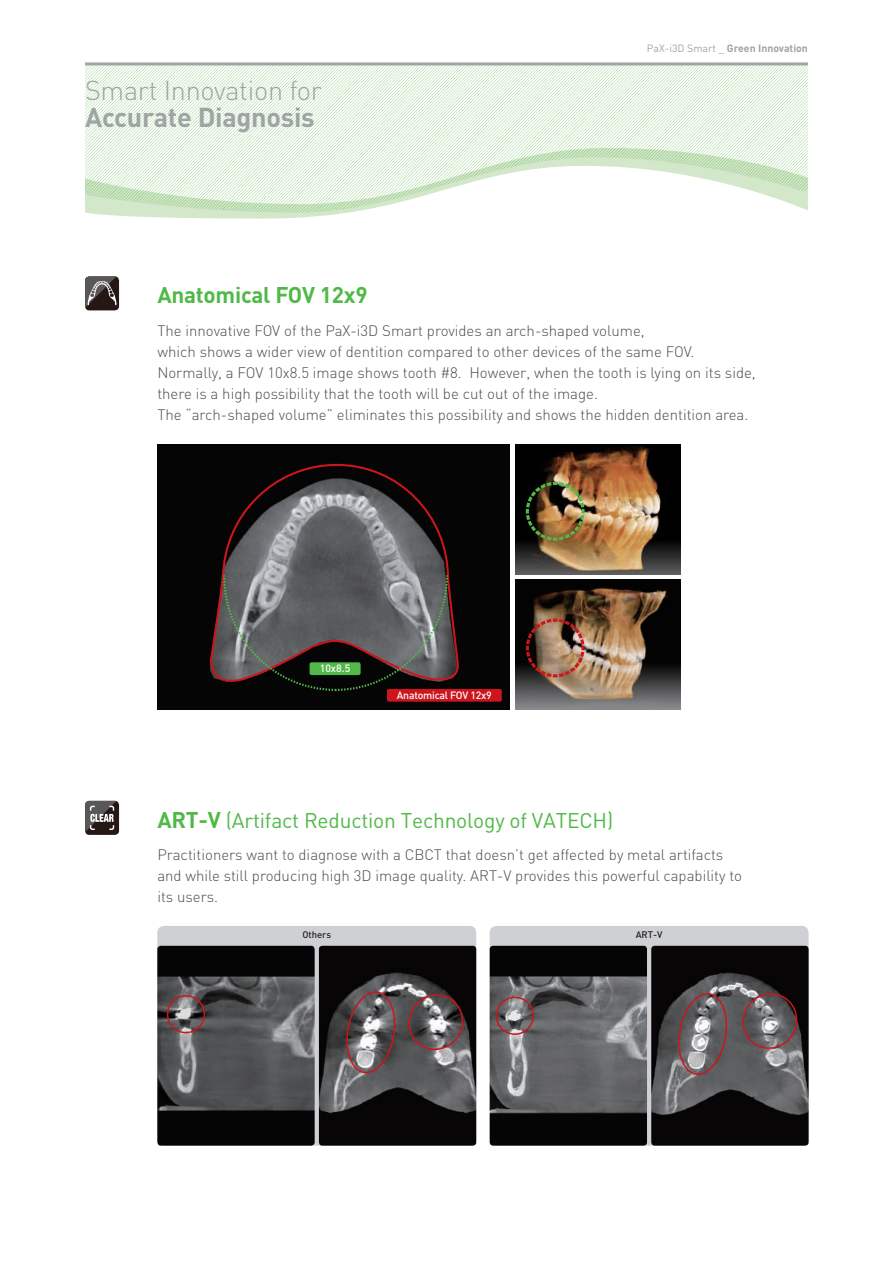
<style>
.page{position:relative;width:893px;height:1263px;background:#fff}
.page>*{position:absolute;margin:0;border:0;box-sizing:border-box;transform-origin:0 0}
.t1{font:300 27px "DIN";letter-spacing:-.01em;color:#9fa4a4}
.t2{font:700 27px "DIN";letter-spacing:-.01em;color:#9fa4a4}
.t3{font:700 22.5px "DIN";letter-spacing:-.01em;color:#51b948}
.t4{font:21px "DIN";letter-spacing:-.01em;color:#51b948}
.t5{font:300 15px/21px "DIN";color:#4b4c4d}
.t6{font:700 10.5px "DIN";color:#9fa4a4}
.t7{font:500 10.5px "DIN";letter-spacing:-.02em;color:#fff}
.t8{font:500 9.45px "DIN";color:#231f20}
.s1{font-weight:400}
.s2{font-weight:700;font-size:22.5px}
</style>
<div class="page">
<img style="left:516px;top:580px;width:164px;height:129px">
<img style="left:516px;top:445px;width:164px;height:129px">
<div style="left:157px;top:445px;width:353px;height:264px;background:#050505"></div>
<svg style="left:209px;top:463px;width:251px;height:227px;background:#433d3f"></svg>
<svg style="left:222px;top:573px;width:227px;height:119px;background:#575657"></svg>
<img style="left:85px;top:65px;width:723px;height:83px">
<hr style="left:85px;top:62px;width:723px;height:3px;background:#9fa4a4">
<div style="left:85px;top:276px;width:34px;height:34px;background:#241714;border-radius:4px"></div>
<svg style="left:85px;top:276px;width:32px;height:32px"></svg>
<img style="left:524px;top:480px;width:62px;height:62px">
<img style="left:524px;top:617px;width:62px;height:62px">
<svg style="left:85px;top:148px;width:723px;height:71px"></svg>
<div style="left:310px;top:662px;width:51px;height:13px;background:#51b948;border-radius:2px"></div>
<div style="left:387px;top:689px;width:115px;height:13px;background:#cd151d;border-radius:2px"></div>
<div style="left:85px;top:801px;width:34px;height:34px;background:#241714;border-radius:4px"></div>
<svg style="left:85px;top:801px;width:31px;height:31px"></svg>
<div style="left:157px;top:926px;width:319px;height:220px;background:#cfd0d3;border-radius:7px"></div>
<img style="left:157px;top:946px;width:158px;height:200px">
<div style="left:167px;top:995px;width:38px;height:38px;border:2px solid #cd151d;border-radius:50%"></div>
<div style="left:490px;top:926px;width:319px;height:220px;background:#cfd0d3;border-radius:7px"></div>
<img style="left:319px;top:946px;width:157px;height:200px">
<svg style="left:342px;top:988px;width:57px;height:87px;background:#726769"></svg>
<svg style="left:407px;top:992px;width:58px;height:60px;background:#695d5e"></svg>
<img style="left:651px;top:946px;width:158px;height:200px">
<svg style="left:674px;top:989px;width:57px;height:88px;background:#766c6e"></svg>
<svg style="left:741px;top:991px;width:58px;height:60px;background:#6c6062"></svg>
<img style="left:490px;top:946px;width:157px;height:200px">
<div style="left:496px;top:996px;width:38px;height:39px;border:2px solid #cd151d;border-radius:50%"></div>
<h1 class="t1" style="left:85px;top:73px;width:238px">Smart Innovation for</h1>
<h1 class="t2" style="left:85px;top:99px;width:231px">Accurate Diagnosis</h1>
<p class="t6" style="left:647px;top:41px;width:162px"><span class="s1">PaX-i3D Smart _</span> Green Innovation</p>
<h2 class="t3" style="left:157px;top:280px;width:212px">Anatomical FOV 12x9</h2>
<p class="t5" style="left:157px;top:320px;width:600px">The innovative FOV of the PaX-i3D Smart provides an arch-shaped volume,<br>which shows a wider view of dentition compared to other devices of the same FOV.<br>Normally, a FOV 10x8.5 image shows tooth #8. However, when the tooth is lying on its side, there is a high possibility that the tooth will be cut out of the image.<br>The “arch-shaped volume” eliminates this possibility and shows the hidden dentition area.</p>
<p class="t7" style="left:320px;top:662px;width:32px">10x8.5</p>
<p class="t7" style="left:397px;top:688px;width:96px">Anatomical FOV 12x9</p>
<h3 class="t4" style="left:157px;top:807px;width:457px"><span class="s2">ART-V</span> (Artifact Reduction Technology of VATECH)</h3>
<p class="t5" style="left:157px;top:844px;width:586px">Practitioners want to diagnose with a CBCT that doesn’t get affected by metal artifacts and while still producing high 3D image quality. ART-V provides this powerful capability to its users.</p>
<p class="t8" style="left:302px;top:928px;width:30px">Others</p>
<p class="t8" style="left:636px;top:928px;width:28px">ART-V</p>
</div>
